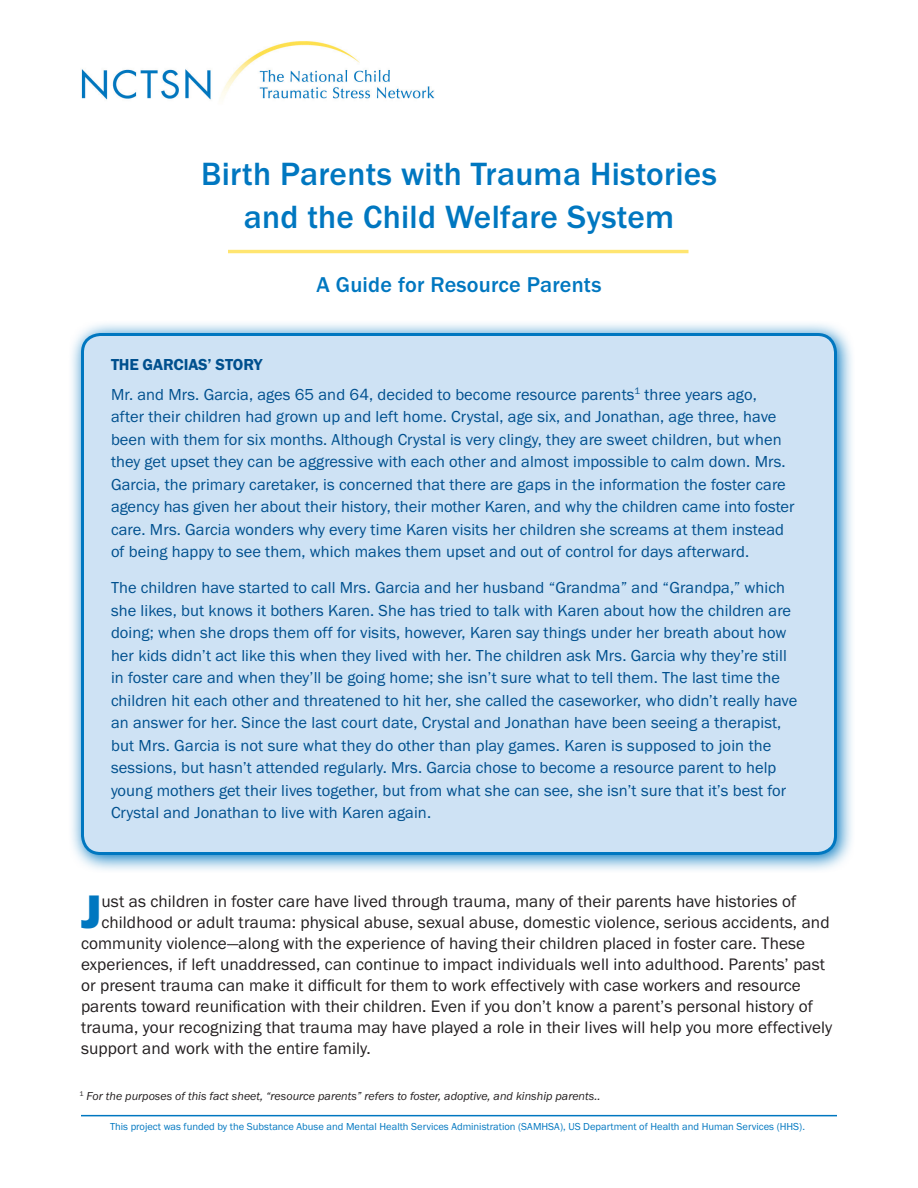
<style>
.page{position:relative;width:918px;height:1188px;background:#fff}
.page>*{position:absolute;margin:0;border:0;box-sizing:border-box;transform-origin:0 0}
.t1{font:48.75px "Franklin Got T Heav";color:#0077c0}
.t2{font:500 33.3px/43px "Franklin Got T";letter-spacing:.01em;color:#0077c0;text-align:center}
.t3{font:500 22.2px "Franklin Got T";letter-spacing:.01em;color:#0077c0}
.t4{font:17.25px "Franklin Got T";letter-spacing:.005em;color:#231f20}
.t5{font:16.5px/22.5px "Franklin Got T";letter-spacing:.005em;color:#00508e}
.t6{font:600 16.5px "Franklin Got T";letter-spacing:-.01em;color:#00508e}
.t7{font:italic 12px "Franklin Got T";color:#231f20}
.t8{font:10.5px "Franklin Got T";color:#0077c0}
</style>
<div class="page">
<svg style="left:71px;top:323px;width:781px;height:547px;background:#bfdcee"></svg>
<div style="left:82px;top:335px;width:754px;height:519px;background:#cee2f4;border-radius:18px"></div>
<div style="left:81px;top:333px;width:756px;height:522px;border:3px solid #0077c0;border-radius:18px"></div>
<img style="left:81px;top:41px;width:354px;height:59px">
<hr style="left:228px;top:250px;width:460px;height:3px;background:#ffe570">
<hr style="left:81px;top:1115px;width:756px;height:1px;background:#0077c0">
<p class="t2" style="left:201px;top:152px;width:517px">Birth Parents with Trauma Histories and the Child Welfare System</p>
<p class="t3" style="left:317px;top:272px;width:286px">A Guide for Resource Parents</p>
<p class="t6" style="left:111px;top:356px;width:153px">THE GARCIAS’ STORY</p>
<p class="t5" style="left:111px;top:383px;width:685px">Mr. and Mrs. Garcia, ages 65 and 64, decided to become resource parents<sup>1</sup> three years ago,<br>after their children had grown up and left home. Crystal, age six, and Jonathan, age three, have been with them for six months. Although Crystal is very clingy, they are sweet children, but when they get upset they can be aggressive with each other and almost impossible to calm down. Mrs.<br>Garcia, the primary caretaker, is concerned that there are gaps in the information the foster care agency has given her about their history, their mother Karen, and why the children came into foster care. Mrs. Garcia wonders why every time Karen visits her children she screams at them instead of being happy to see them, which makes them upset and out of control for days afterward.</p>
<p class="t5" style="left:111px;top:576px;width:688px">The children have started to call Mrs. Garcia and her husband “Grandma” and “Grandpa,” which she likes, but knows it bothers Karen. She has tried to talk with Karen about how the children are doing; when she drops them off for visits, however, Karen say things under her breath about how her kids didn’t act like this when they lived with her. The children ask Mrs. Garcia why they’re still in foster care and when they’ll be going home; she isn’t sure what to tell them. The last time the children hit each other and threatened to hit her, she called the caseworker, who didn’t really have an answer for her. Since the last court date, Crystal and Jonathan have been seeing a therapist, but Mrs. Garcia is not sure what they do other than play games. Karen is supposed to join the sessions, but hasn’t attended regularly. Mrs. Garcia chose to become a resource parent to help young mothers get their lives together, but from what she can see, she isn’t sure that it’s best for Crystal and Jonathan to live with Karen again.</p>
<p class="t1" style="left:81px;top:884px;width:22px">J</p>
<p class="t4" style="left:102px;top:892px;width:696px">ust as children in foster care have lived through trauma, many of their parents have histories of</p>
<p class="t4" style="left:102px;top:913px;width:730px">childhood or adult trauma: physical abuse, sexual abuse, domestic violence, serious accidents, and</p>
<p class="t4" style="left:81px;top:934px;width:726px">community violence—along with the experience of having their children placed in foster care. These</p>
<p class="t4" style="left:81px;top:955px;width:746px">experiences, if left unaddressed, can continue to impact individuals well into adulthood. Parents’ past</p>
<p class="t4" style="left:81px;top:976px;width:721px">or present trauma can make it difficult for them to work effectively with case workers and resource</p>
<p class="t4" style="left:81px;top:997px;width:734px">parents toward reunification with their children. Even if you don’t know a parent’s personal history of</p>
<p class="t4" style="left:81px;top:1018px;width:753px">trauma, your recognizing that trauma may have played a role in their lives will help you more effectively</p>
<p class="t4" style="left:81px;top:1039px;width:291px">support and work with the entire family.</p>
<p class="t7" style="left:80px;top:1089px;width:522px"><sup>1</sup> For the purposes of this fact sheet, “resource parents” refers to foster, adoptive, and kinship parents..</p>
<p class="t8" style="left:110px;top:1120px;width:696px">This project was funded by the Substance Abuse and Mental Health Services Administration (SAMHSA), US Department of Health and Human Services (HHS).</p>
</div>
